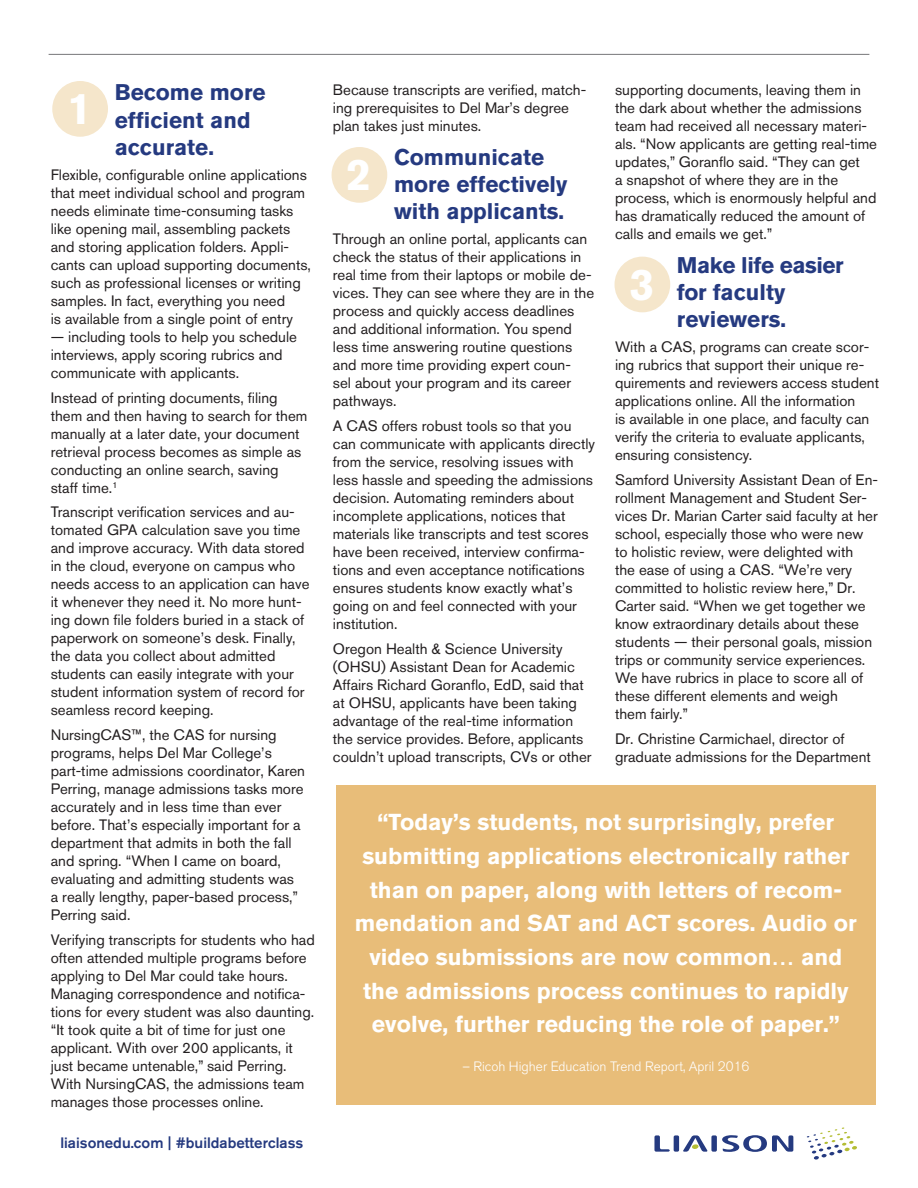
<style>
.page{position:relative;width:918px;height:1188px;background:#fff}
.page>*{position:absolute;margin:0;border:0;box-sizing:border-box;transform-origin:0 0}
.t1{font:700 43.95px "Akzidenz Grotesk BQ";color:#fff}
.t2{font:700 22.95px/33.8px "Akzidenz Grotesk BQ";color:#fff;text-align:center}
.t3{font:700 22.5px/27.3px "Akzidenz Grotesk BQ";color:#253a80}
.t4{font:15px/18px "Akzidenz Grotesk BQ";color:#231f20}
.t5{font:500 15px "Akzidenz Grotesk BQ";color:#253a80}
.t6{font:300 13.5px "Akzidenz Grotesk BQ";color:#fff}
</style>
<div class="page">
<svg style="left:807px;top:1127px;width:50px;height:33px"></svg>
<svg style="left:654px;top:1135px;width:16px;height:17px"></svg>
<div style="left:674px;top:1135px;width:5px;height:17px;background:#253a80;border-radius:2px"></div>
<div style="left:711px;top:1135px;width:6px;height:17px;background:#253a80;border-radius:2px"></div>
<svg style="left:722px;top:1135px;width:71px;height:17px"></svg>
<svg style="left:683px;top:1135px;width:25px;height:17px"></svg>
<hr style="left:49px;top:54px;width:820px;height:1px;background:#777779">
<div style="left:615px;top:257px;width:55px;height:55px;background:#f5e6cb;border-radius:50%"></div>
<div style="left:52px;top:81px;width:56px;height:56px;background:#f5e6cb;border-radius:50%"></div>
<div style="left:332px;top:147px;width:55px;height:56px;background:#f5e6cb;border-radius:50%"></div>
<div style="left:336px;top:785px;width:540px;height:320px;background:#e8bd79"></div>
<p class="t3" style="left:115px;top:79px;width:152px">Become more efficient and accurate.</p>
<p class="t4" style="left:51px;top:165px;width:262px">Flexible, configurable online applications that meet individual school and program needs eliminate time-consuming tasks like opening mail, assembling packets and storing application folders. Appli&shy;cants can upload supporting documents, such as professional licenses or writing samples. In fact, everything you need<br>is available from a single point of entry</p>
<p class="t4" style="left:51px;top:327px;width:248px">— including tools to help you schedule interviews, apply scoring rubrics and communicate with applicants.</p>
<p class="t4" style="left:51px;top:388px;width:258px">Instead of printing documents, filing them and then having to search for them manually at a later date, your document retrieval process becomes as simple as conducting an online search, saving staff time.<sup>1</sup></p>
<p class="t4" style="left:51px;top:503px;width:260px">Transcript verification services and au&shy;tomated GPA calculation save you time and improve accuracy. With data stored in the cloud, everyone on campus who needs access to an application can have it whenever they need it. No more hunt&shy;ing down file folders buried in a stack of paperwork on someone’s desk. Finally, the data you collect about admitted students can easily integrate with your student information system of record for seamless record keeping.</p>
<p class="t4" style="left:51px;top:726px;width:256px">NursingCAS™, the CAS for nursing programs, helps Del Mar College’s part-time admissions coordinator, Karen Perring, manage admissions tasks more accurately and in less time than ever before. That’s especially important for a department that admits in both the fall and spring. “When I came on board, evaluating and admitting students was a really lengthy, paper-based process,” Perring said.</p>
<p class="t4" style="left:51px;top:930px;width:266px">Verifying transcripts for students who had often attended multiple programs before applying to Del Mar could take hours.<br>Managing correspondence and notifica&shy;tions for every student was also daunting. “It took quite a bit of time for just one applicant. With over 200 applicants, it just became untenable,” said Perring.<br>With NursingCAS, the admissions team manages those processes online.</p>
<p class="t1" style="left:67px;top:84px;width:26px">1</p>
<p class="t5" style="left:60px;top:1134px;width:244px">liaisonedu.com | #buildabetterclass</p>
<p class="t4" style="left:333px;top:80px;width:255px">Because transcripts are verified, match&shy;ing prerequisites to Del Mar’s degree plan takes just minutes.</p>
<p class="t3" style="left:394px;top:143px;width:175px">Communicate more effectively with applicants.</p>
<p class="t4" style="left:333px;top:230px;width:263px">Through an online portal, applicants can check the status of their applications in real time from their laptops or mobile de&shy;vices. They can see where they are in the process and quickly access deadlines and additional information. You spend less time answering routine questions and more time providing expert coun-<br>sel about your program and its career pathways.</p>
<p class="t4" style="left:333px;top:416px;width:264px">A CAS offers robust tools so that you can communicate with applicants directly from the service, resolving issues with less hassle and speeding the admissions decision. Automating reminders about incomplete applications, notices that materials like transcripts and test scores have been received, interview confirma&shy;tions and even acceptance notifications ensures students know exactly what’s going on and feel connected with your institution.</p>
<p class="t4" style="left:333px;top:639px;width:260px">Oregon Health &amp; Science University (OHSU) Assistant Dean for Academic Affairs Richard Goranflo, EdD, said that at OHSU, applicants have been taking advantage of the real-time information the service provides. Before, applicants couldn’t upload transcripts, CVs or other</p>
<p class="t1" style="left:346px;top:150px;width:26px">2</p>
<p class="t4" style="left:615px;top:80px;width:264px">supporting documents, leaving them in the dark about whether the admissions team had received all necessary materi&shy;als. “Now applicants are getting real-time updates,” Goranflo said. “They can get<br>a snapshot of where they are in the process, which is enormously helpful and has dramatically reduced the amount of calls and emails we get.”</p>
<p class="t3" style="left:677px;top:251px;width:168px">Make life easier for faculty reviewers.</p>
<p class="t4" style="left:615px;top:338px;width:266px">With a CAS, programs can create scor&shy;ing rubrics that support their unique re&shy;quirements and reviewers access student applications online. All the information<br>is available in one place, and faculty can verify the criteria to evaluate applicants, ensuring consistency.</p>
<p class="t4" style="left:615px;top:470px;width:265px">Samford University Assistant Dean of En&shy;rollment Management and Student Ser&shy;vices Dr. Marian Carter said faculty at her school, especially those who were new to holistic review, were delighted with<br>the ease of using a CAS. “We’re very committed to holistic review here,” Dr.<br>Carter said. “When we get together we know extraordinary details about these students — their personal goals, mission trips or community service experiences.<br>We have rubrics in place to score all of these different elements and weigh<br>them fairly.”</p>
<p class="t4" style="left:615px;top:729px;width:257px">Dr. Christine Carmichael, director of graduate admissions for the Department</p>
<p class="t1" style="left:629px;top:259px;width:26px">3</p>
<p class="t2" style="left:355px;top:805px;width:503px">“Today’s students, not surprisingly, prefer submitting applications electronically rather than on paper, along with letters of recom&shy;mendation and SAT and ACT scores. Audio or video submissions are now common… and the admissions process continues to rapidly evolve, further reducing the role of paper.”</p>
<p class="t6" style="left:462px;top:1059px;width:289px">– Ricoh Higher Education Trend Report, April 2016</p>
</div>
